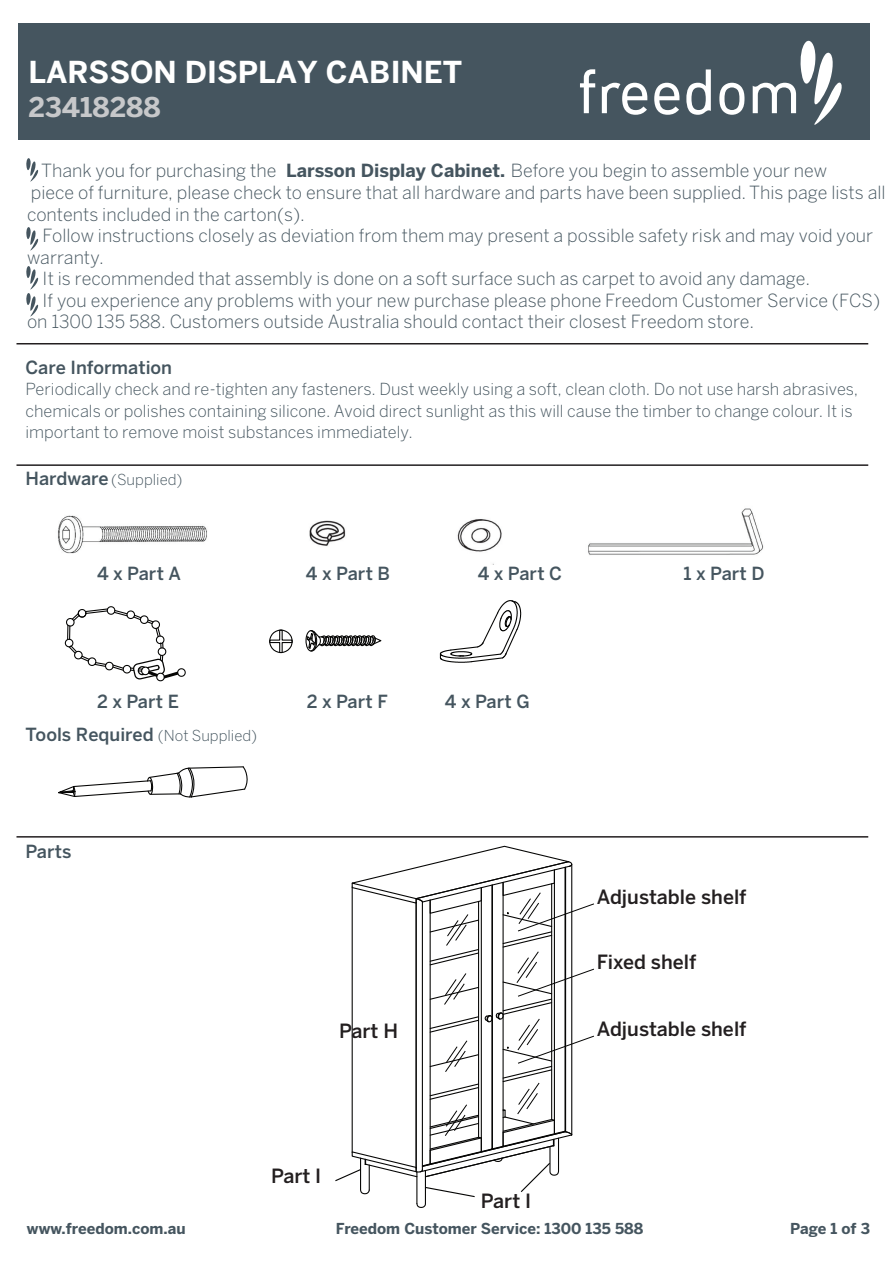
<style>
.page{position:relative;width:893px;height:1263px;background:#fff}
.page>*{position:absolute;margin:0;border:0;box-sizing:border-box;transform-origin:0 0}
.t1{font:700 30px "Benton Sans";color:#fff}
.t2{font:700 27px "Benton Sans";color:#c7c8ca}
.t3{font:500 19.5px "Benton Sans";color:#231f20}
.t4{font:300 18px/21.6px "Benton Sans";color:#45555f}
.t5{font:500 18px "Benton Sans";color:#45555f}
.t6{font:300 16.5px/21.6px "Benton Sans";color:#45555f}
.t7{font:700 15px "Benton Sans";color:#45555f}
.t8{font:300 15px "Benton Sans";color:#45555f}
.s1{font-weight:700}
.s2{font-weight:500;font-size:18px}
.s3{font-weight:300;font-size:15px}
</style>
<div class="page">
<div style="left:18px;top:23px;width:851px;height:117px;background:#45555f"></div>
<svg style="left:580px;top:69px;width:15px;height:44px"></svg>
<svg style="left:654px;top:83px;width:25px;height:32px"></svg>
<svg style="left:719px;top:83px;width:25px;height:32px"></svg>
<svg style="left:752px;top:40px;width:90px;height:85px"></svg>
<svg style="left:686px;top:69px;width:24px;height:46px"></svg>
<svg style="left:601px;top:83px;width:46px;height:32px"></svg>
<hr style="left:16px;top:343px;width:852px;height:2px;background:#231f20">
<hr style="left:16px;top:836px;width:852px;height:2px;background:#231f20">
<hr style="left:16px;top:464px;width:852px;height:2px;background:#231f20">
<svg style="left:26px;top:158px;width:13px;height:24px"></svg>
<svg style="left:26px;top:227px;width:13px;height:24px"></svg>
<svg style="left:26px;top:266px;width:13px;height:51px"></svg>
<img style="left:58px;top:508px;width:706px;height:57px">
<svg style="left:305px;top:630px;width:77px;height:22px"></svg>
<svg style="left:269px;top:629px;width:24px;height:25px"></svg>
<svg style="left:439px;top:600px;width:82px;height:63px"></svg>
<svg style="left:58px;top:766px;width:190px;height:32px"></svg>
<svg style="left:64px;top:606px;width:122px;height:76px"></svg>
<svg style="left:335px;top:845px;width:259px;height:363px"></svg>
<h1 class="t1" style="left:28px;top:54px;width:435px">LARSSON DISPLAY CABINET</h1>
<h2 class="t2" style="left:28px;top:92px;width:134px">23418288</h2>
<p class="t4" style="left:27px;top:160px;width:860px;text-indent:14px">Thank you for purchasing the <span class="s1">Larsson Display Cabinet.</span> Before you begin to assemble your new<br>piece of furniture, please check to ensure that all hardware and parts have been supplied. This page lists all contents included in the carton(s).</p>
<p class="t4" style="left:43px;top:225px;width:832px">Follow instructions closely as deviation from them may present a possible safety risk and may void your</p>
<p class="t4" style="left:27px;top:246px;width:78px">warranty.</p>
<p class="t4" style="left:43px;top:268px;width:769px">It is recommended that assembly is done on a soft surface such as carpet to avoid any damage.</p>
<p class="t4" style="left:43px;top:289px;width:839px">If you experience any problems with your new purchase please phone Freedom Customer Service (FCS)</p>
<p class="t4" style="left:27px;top:311px;width:728px">on 1300 135 588. Customers outside Australia should contact their closest Freedom store.</p>
<p class="t5" style="left:25px;top:356px;width:148px">Care Information</p>
<p class="t6" style="left:25px;top:378px;width:834px">Periodically check and re-tighten any fasteners. Dust weekly using a soft, clean cloth. Do not use harsh abrasives, chemicals or polishes containing silicone. Avoid direct sunlight as this will cause the timber to change colour. It is important to remove moist substances immediately.</p>
<p class="t8" style="left:25px;top:470px;width:158px"><span class="s2">Hardware</span> (Supplied)</p>
<p class="t5" style="left:97px;top:563px;width:86px">4 x Part A</p>
<p class="t5" style="left:306px;top:563px;width:86px">4 x Part B</p>
<p class="t5" style="left:477px;top:563px;width:86px">4 x Part C</p>
<p class="t5" style="left:683px;top:563px;width:82px">1 x Part D</p>
<p class="t5" style="left:97px;top:691px;width:83px">2 x Part E</p>
<p class="t5" style="left:306px;top:691px;width:83px">2 x Part F</p>
<p class="t5" style="left:445px;top:691px;width:86px">4 x Part G</p>
<p class="t5" style="left:25px;top:724px;width:233px">Tools Required <span class="s3">(Not Supplied)</span></p>
<p class="t5" style="left:25px;top:841px;width:48px">Parts</p>
<p class="t3" style="left:339px;top:1019px;width:60px">Part H</p>
<p class="t3" style="left:271px;top:1164px;width:52px">Part I</p>
<p class="t3" style="left:481px;top:1189px;width:52px">Part I</p>
<p class="t3" style="left:596px;top:885px;width:151px">Adjustable shelf</p>
<p class="t3" style="left:596px;top:951px;width:101px">Fixed shelf</p>
<p class="t3" style="left:596px;top:1018px;width:151px">Adjustable shelf</p>
<p class="t7" style="left:27px;top:1220px;width:160px">www.freedom.com.au</p>
<p class="t7" style="left:336px;top:1220px;width:309px">Freedom Customer Service: 1300 135 588</p>
<p class="t7" style="left:790px;top:1220px;width:81px">Page 1 of 3</p>
</div>
